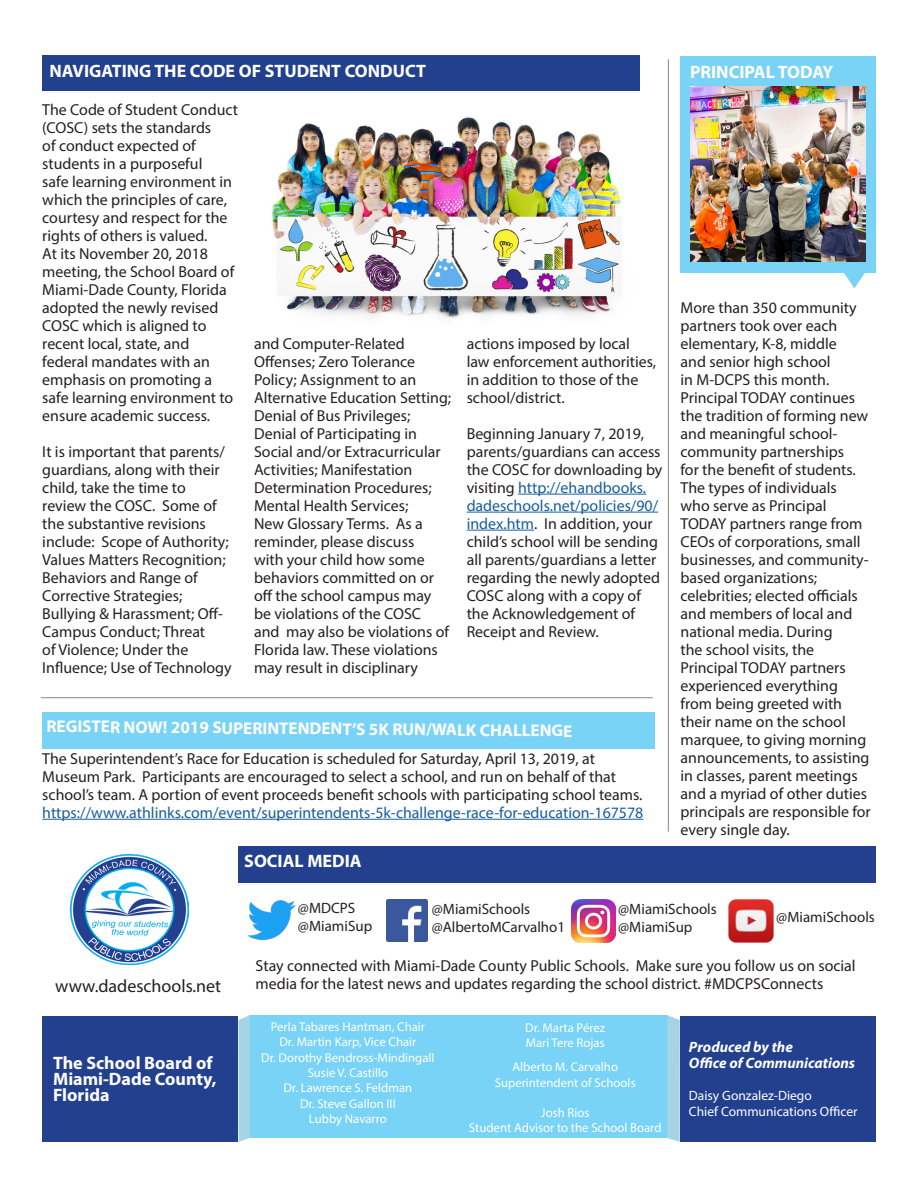
<style>
.page{position:relative;width:918px;height:1188px;background:#fff}
.page>*{position:absolute;margin:0;border:0;box-sizing:border-box;transform-origin:0 0}
.Sans_Text{font:700 18px/16px "Myriad Pro";color:#fff}
.t1{font:18px "Myriad Pro";color:#231f20}
.Small_Header_Black{font:700 18px "Myriad Pro";color:#fff}
.t2{font:700 17.1px "Myriad Pro";letter-spacing:-.01em;color:#fff}
.Serif_Text{font:15.9px/18px "Myriad Pro";color:#231f20}
.Serif_Headline{font:15.9px/18px "Myriad Pro";color:#231f20}
.t3{font:15px "Myriad Pro";color:#231f20}
.Sans_Text-2{font:italic 700 15px "Myriad Pro";color:#fff}
.Sans_Text-3{font:13.5px "Myriad Pro";color:#fff}
.t4{font:13.05px "Myriad Pro";color:#fff}
.t5{font:12.75px/15.3px "Myriad Pro";color:#fff;text-align:center}
.s1{color:#175d9e}
</style>
<div class="page">
<div style="left:680px;top:1017px;width:195px;height:125px;background:#23408f"></div>
<div style="left:450px;top:1015px;width:218px;height:123px;background:#79d3f7"></div>
<div style="left:43px;top:1017px;width:195px;height:125px;background:#23408f"></div>
<div style="left:250px;top:1015px;width:200px;height:123px;background:#79d3f7"></div>
<svg style="left:238px;top:1015px;width:12px;height:127px"></svg>
<svg style="left:667px;top:1015px;width:13px;height:127px"></svg>
<div style="left:238px;top:847px;width:637px;height:36px;background:#23408f"></div>
<img style="left:71px;top:855px;width:117px;height:110px">
<div style="left:42px;top:55px;width:598px;height:36px;background:#23408f"></div>
<div style="left:680px;top:56px;width:196px;height:217px;background:#79d3f7"></div>
<svg style="left:841px;top:261px;width:25px;height:27px"></svg>
<img style="left:690px;top:87px;width:176px;height:174px">
<hr style="left:668px;top:59px;width:1px;height:773px;background:#939598">
<hr style="left:42px;top:819px;width:601px;height:1px;background:#175d9e">
<img style="left:239px;top:846px;width:637px;height:36px">
<img style="left:572px;top:899px;width:43px;height:43px">
<img style="left:386px;top:900px;width:41px;height:41px">
<img style="left:729px;top:899px;width:45px;height:44px">
<img style="left:272px;top:117px;width:350px;height:201px">
<hr style="left:518px;top:494px;width:128px;height:1px;background:#175d9e">
<hr style="left:467px;top:512px;width:191px;height:1px;background:#175d9e">
<hr style="left:467px;top:530px;width:67px;height:1px;background:#175d9e">
<img style="left:247px;top:900px;width:49px;height:41px">
<hr style="left:41px;top:697px;width:612px;height:1px;background:#939598">
<div style="left:42px;top:712px;width:612px;height:36px;background:#79d3f7"></div>
<p class="Sans_Text" style="left:50px;top:62px;width:378px">NAVIGATING THE CODE OF STUDENT CONDUCT</p>
<p class="Small_Header_Black" style="left:690px;top:60px;width:145px">PRINCIPAL TODAY</p>
<p class="Serif_Text" style="left:42px;top:100px;width:197px">The Code of Student Conduct (COSC) sets the standards<br>of conduct expected of students in a purposeful<br>safe learning environment in which the principles of care, courtesy and respect for the rights of others is valued.<br>At its November 20, 2018 meeting, the School Board of<br>Miami-Dade County, Florida adopted the newly revised<br>COSC which is aligned to recent local, state, and federal mandates with an emphasis on promoting a safe learning environment to ensure academic success.</p>
<p class="Serif_Text" style="left:42px;top:442px;width:191px">It is important that parents/ guardians, along with their child, take the time to review the COSC. Some of the substantive revisions include: Scope of Authority;<br>Values Matters Recognition;<br>Behaviors and Range of<br>Corrective Strategies;<br>Bullying &amp; Harassment; Off-<br>Campus Conduct; Threat<br>of Violence; Under the<br>Influence; Use of Technology</p>
<p class="Serif_Text" style="left:254px;top:334px;width:199px">and Computer-Related<br>Offenses; Zero Tolerance<br>Policy; Assignment to an<br>Alternative Education Setting;<br>Denial of Bus Privileges;<br>Denial of Participating in<br>Social and/or Extracurricular<br>Activities; Manifestation<br>Determination Procedures;<br>Mental Health Services;<br>New Glossary Terms. As a reminder, please discuss<br>with your child how some behaviors committed on or off the school campus may be violations of the COSC<br>and may also be violations of<br>Florida law. These violations may result in disciplinary</p>
<p class="Serif_Text" style="left:467px;top:334px;width:191px">actions imposed by local law enforcement authorities, in addition to those of the school/district.</p>
<p class="Serif_Text" style="left:467px;top:424px;width:197px">Beginning January 7, 2019, parents/guardians can access the COSC for downloading by visiting <span class="s1">http://ehandbooks. dadeschools.net/policies/90/ index.htm</span>. In addition, your child’s school will be sending all parents/guardians a letter regarding the newly adopted<br>COSC along with a copy of the Acknowledgement of<br>Receipt and Review.</p>
<p class="t2" style="left:46px;top:717px;width:528px">REGISTER NOW! 2019 SUPERINTENDENT’S 5K RUN/WALK CHALLENGE</p>
<p class="Serif_Headline" style="left:42px;top:749px;width:603px">The Superintendent’s Race for Education is scheduled for Saturday, April 13, 2019, at Museum Park. Participants are encouraged to select a school, and run on behalf of that school’s team. A portion of event proceeds benefit schools with participating school teams. <span class="s1">https://www.athlinks.com/event/superintendents-5k-challenge-race-for-education-167578</span></p>
<p class="Serif_Text" style="left:681px;top:298px;width:192px">More than 350 community partners took over each elementary, K-8, middle<br>and senior high school<br>in M-DCPS this month.<br>Principal TODAY continues the tradition of forming new and meaningful school&shy;community partnerships<br>for the benefit of students.<br>The types of individuals<br>who serve as Principal<br>TODAY partners range from<br>CEOs of corporations, small businesses, and community&shy;based organizations; celebrities; elected officials and members of local and national media. During<br>the school visits, the<br>Principal TODAY partners experienced everything from being greeted with their name on the school marquee, to giving morning announcements, to assisting in classes, parent meetings and a myriad of other duties principals are responsible for every single day.</p>
<p class="t1" style="left:55px;top:975px;width:168px">www.dadeschools.net</p>
<p class="Sans_Text" style="left:53px;top:1055px;width:165px">The School Board of<br>Miami-Dade County,<br>Florida</p>
<p class="Sans_Text" style="left:244px;top:852px;width:119px">SOCIAL MEDIA</p>
<p class="t3" style="left:298px;top:899px;width:59px">@MDCPS</p>
<p class="t3" style="left:298px;top:917px;width:76px">@MiamiSup</p>
<p class="t3" style="left:432px;top:900px;width:100px">@MiamiSchools</p>
<p class="t3" style="left:432px;top:918px;width:135px">@AlbertoMCarvalho1</p>
<p class="t3" style="left:618px;top:900px;width:100px">@MiamiSchools</p>
<p class="t3" style="left:618px;top:918px;width:76px">@MiamiSup</p>
<p class="t3" style="left:776px;top:907px;width:100px">@MiamiSchools</p>
<p class="Serif_Headline" style="left:256px;top:956px;width:602px">Stay connected with Miami-Dade County Public Schools. Make sure you follow us on social media for the latest news and updates regarding the school district. #MDCPSConnects</p>
<p class="t5" style="left:271px;top:1019px;width:156px">Perla Tabares Hantman, Chair<br>Dr. Martin Karp, Vice Chair</p>
<p class="t5" style="left:261px;top:1050px;width:175px">Dr. Dorothy Bendross-Mindingall</p>
<p class="t5" style="left:308px;top:1065px;width:82px">Susie V. Castillo</p>
<p class="t5" style="left:283px;top:1080px;width:130px">Dr. Lawrence S. Feldman</p>
<p class="t5" style="left:300px;top:1095px;width:97px">Dr. Steve Gallon III</p>
<p class="t5" style="left:309px;top:1111px;width:79px">Lubby Navarro</p>
<p class="t5" style="left:525px;top:1020px;width:82px">Dr. Marta Pérez</p>
<p class="t5" style="left:526px;top:1035px;width:81px">Mari Tere Rojas</p>
<p class="t5" style="left:512px;top:1059px;width:107px">Alberto M. Carvalho</p>
<p class="t5" style="left:495px;top:1075px;width:142px">Superintendent of Schools</p>
<p class="t4" style="left:541px;top:1105px;width:50px">Josh Rios</p>
<p class="t4" style="left:469px;top:1120px;width:194px">Student Advisor to the School Board</p>
<p class="Sans_Text-2" style="left:689px;top:1037px;width:105px">Produced by the</p>
<p class="Sans_Text-2" style="left:689px;top:1053px;width:168px">Office of Communications</p>
<p class="Sans_Text-3" style="left:689px;top:1087px;width:124px">Daisy Gonzalez-Diego</p>
<p class="Sans_Text-3" style="left:689px;top:1104px;width:170px">Chief Communications Officer</p>
</div>
